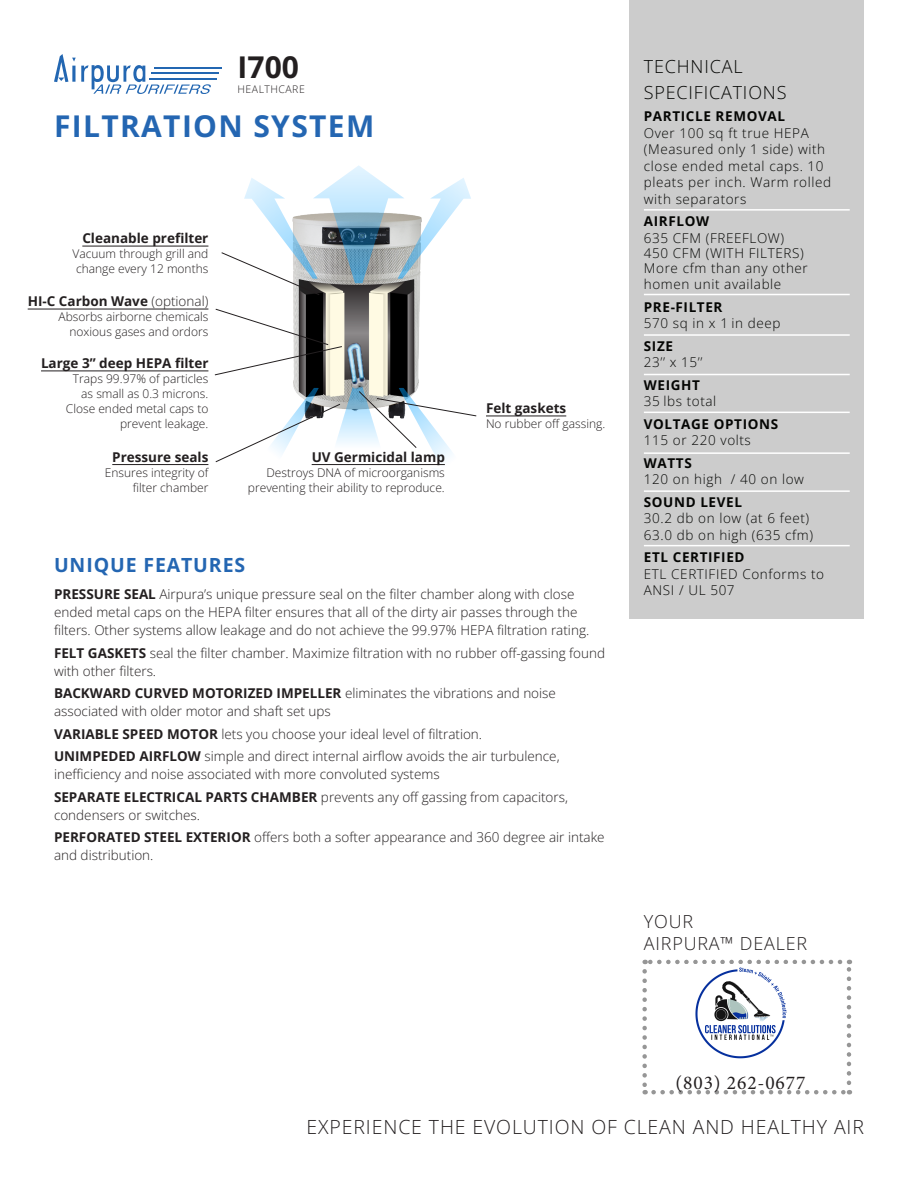
<style>
.page{position:relative;width:918px;height:1188px;background:#fff}
.page>*{position:absolute;margin:0;border:0;box-sizing:border-box;transform-origin:0 0}
.t1{font:700 30px "Open Sans";letter-spacing:.045em;color:#2466b2}
.t2{font:700 30px "Open Sans";color:#231f20}
.t3{font:300 19.5px "Open Sans";letter-spacing:.045em;color:#231f20}
.t4{font:700 19.5px "Open Sans";letter-spacing:.045em;color:#2466b2}
.t5{font:19.5px "Minion Pro";letter-spacing:.045em;color:#221e1f}
.t6{font:300 18px/25.5px "Open Sans";letter-spacing:.045em;color:#040503}
.t7{font:300 18px/22.5px "Open Sans";letter-spacing:.045em;color:#231f20}
.t8{font:300 13.5px/18px "Open Sans";color:#231f20}
.t9{font:300 13.5px/16.5px "Open Sans";letter-spacing:.045em;color:#040503}
.t10{font:700 13.5px "Open Sans";color:#231f20}
.t11{font:700 13.5px "Open Sans";letter-spacing:.045em;color:#040503}
.t12{font:300 12px/15px "Open Sans";color:#231f20;text-align:right}
.t13{font:300 10.5px "Open Sans";letter-spacing:.045em;color:#231f20}
.s1{font-weight:300}
.s2{font-weight:700}
</style>
<div class="page">
<img style="left:293px;top:296px;width:127px;height:87px">
<hr style="left:154px;top:67px;width:67px;height:2px;background:#2367b2">
<hr style="left:152px;top:72px;width:67px;height:2px;background:#2367b2">
<hr style="left:149px;top:78px;width:67px;height:1px;background:#2367b2">
<svg style="left:54px;top:54px;width:157px;height:40px"></svg>
<hr style="left:82px;top:246px;width:126px;height:1px;background:#231f20">
<hr style="left:28px;top:309px;width:180px;height:1px;background:#231f20">
<hr style="left:41px;top:371px;width:167px;height:1px;background:#231f20">
<hr style="left:486px;top:416px;width:80px;height:1px;background:#231f20">
<hr style="left:112px;top:464px;width:96px;height:1px;background:#231f20">
<div style="left:630px;top:0;width:234px;height:619px;background:#ccc"></div>
<svg style="left:642px;top:971px;width:5px;height:123px"></svg>
<svg style="left:654px;top:1090px;width:196px;height:4px"></svg>
<svg style="left:847px;top:960px;width:4px;height:123px"></svg>
<svg style="left:645px;top:960px;width:195px;height:4px"></svg>
<hr style="left:644px;top:209px;width:206px;height:2px;background:#fff">
<hr style="left:644px;top:294px;width:206px;height:1px;background:#fff">
<hr style="left:644px;top:334px;width:206px;height:2px;background:#fff">
<hr style="left:644px;top:374px;width:206px;height:1px;background:#fff">
<hr style="left:644px;top:412px;width:206px;height:1px;background:#fff">
<hr style="left:644px;top:452px;width:206px;height:2px;background:#fff">
<hr style="left:644px;top:490px;width:206px;height:2px;background:#fff">
<hr style="left:644px;top:545px;width:206px;height:1px;background:#fff">
<svg style="left:221px;top:165px;width:250px;height:131px"></svg>
<svg style="left:214px;top:308px;width:129px;height:68px"></svg>
<svg style="left:215px;top:383px;width:262px;height:83px"></svg>
<hr style="left:312px;top:464px;width:133px;height:1px;background:#231f20">
<img style="left:341px;top:338px;width:32px;height:55px">
<img style="left:695px;top:967px;width:92px;height:92px">
<p class="t2" style="left:238px;top:47px;width:63px">I700</p>
<p class="t13" style="left:238px;top:82px;width:69px">HEALTHCARE</p>
<p class="t1" style="left:54px;top:105px;width:322px">FILTRATION SYSTEM</p>
<p class="t10" style="left:82px;top:229px;width:128px">Cleanable prefilter</p>
<p class="t12" style="left:73px;top:246px;width:137px;text-align:left">Vacuum through grill and change every 12 months</p>
<p class="t10" style="left:28px;top:292px;width:182px">HI-C Carbon Wave <span class="s1">(optional)</span></p>
<p class="t12" style="left:59px;top:309px;width:151px">Absorbs airborne chemicals noxious gases and ordors</p>
<p class="t10" style="left:41px;top:354px;width:169px">Large 3” deep HEPA filter</p>
<p class="t12" style="left:73px;top:371px;width:137px">Traps 99.97% of particles</p>
<p class="t12" style="left:81px;top:386px;width:129px">as small as 0.3 microns.</p>
<p class="t12" style="left:66px;top:401px;width:144px">Close ended metal caps to prevent leakage.</p>
<p class="t10" style="left:486px;top:399px;width:82px">Felt gaskets</p>
<p class="t12" style="left:486px;top:416px;width:121px">No rubber off gassing.</p>
<p class="t10" style="left:112px;top:447px;width:98px">Pressure seals</p>
<p class="t12" style="left:105px;top:464px;width:105px">Ensures integrity of filter chamber</p>
<p class="t10" style="left:312px;top:447px;width:135px">UV Germicidal lamp</p>
<p class="t12" style="left:248px;top:464px;width:198px">Destroys DNA of microorganisms preventing their ability to reproduce.</p>
<p class="t4" style="left:54px;top:551px;width:193px">UNIQUE FEATURES</p>
<p class="t8" style="left:54px;top:585px;width:537px"><span class="s2">PRESSURE SEAL</span> Airpura’s unique pressure seal on the filter chamber along with close ended metal caps on the HEPA filter ensures that all of the dirty air passes through the filters. Other systems allow leakage and do not achieve the 99.97% HEPA filtration rating.</p>
<p class="t8" style="left:54px;top:644px;width:553px"><span class="s2">FELT GASKETS</span> seal the filter chamber. Maximize filtration with no rubber off-gassing found with other filters.</p>
<p class="t8" style="left:54px;top:684px;width:503px"><span class="s2">BACKWARD CURVED MOTORIZED IMPELLER</span> eliminates the vibrations and noise associated with older motor and shaft set ups</p>
<p class="t8" style="left:54px;top:725px;width:430px"><span class="s2">VARIABLE SPEED MOTOR</span> lets you choose your ideal level of filtration.</p>
<p class="t8" style="left:54px;top:747px;width:507px"><span class="s2">UNIMPEDED AIRFLOW</span> simple and direct internal airflow avoids the air turbulence, inefficiency and noise associated with more convoluted systems</p>
<p class="t8" style="left:54px;top:788px;width:515px"><span class="s2">SEPARATE ELECTRICAL PARTS CHAMBER</span> prevents any off gassing from capacitors, condensers or switches.</p>
<p class="t8" style="left:54px;top:828px;width:552px"><span class="s2">PERFORATED STEEL EXTERIOR</span> offers both a softer appearance and 360 degree air intake and distribution.</p>
<p class="t6" style="left:644px;top:54px;width:144px">TECHNICAL<br>SPECIFICATIONS</p>
<p class="t11" style="left:644px;top:107px;width:143px">PARTICLE REMOVAL</p>
<p class="t9" style="left:644px;top:124px;width:189px">Over 100 sq ft true HEPA (Measured only 1 side) with close ended metal caps. 10 pleats per inch. Warm rolled with separators</p>
<p class="t11" style="left:644px;top:212px;width:67px">AIRFLOW</p>
<p class="t9" style="left:644px;top:229px;width:142px">635 CFM (FREEFLOW)</p>
<p class="t9" style="left:644px;top:244px;width:161px">450 CFM (WITH FILTERS)</p>
<p class="t9" style="left:644px;top:259px;width:165px">More cfm than any other homen unit available</p>
<p class="t11" style="left:644px;top:298px;width:80px">PRE-FILTER</p>
<p class="t9" style="left:644px;top:315px;width:138px">570 sq in x 1 in deep</p>
<p class="t11" style="left:644px;top:337px;width:31px">SIZE</p>
<p class="t9" style="left:644px;top:354px;width:60px">23’’ x 15’’</p>
<p class="t11" style="left:644px;top:376px;width:58px">WEIGHT</p>
<p class="t9" style="left:644px;top:393px;width:74px">35 lbs total</p>
<p class="t11" style="left:644px;top:415px;width:136px">VOLTAGE OPTIONS</p>
<p class="t9" style="left:644px;top:432px;width:109px">115 or 220 volts</p>
<p class="t9" style="left:644px;top:454px;width:162px"><span class="s2">WATTS<br></span>120 on high / 40 on low</p>
<p class="t9" style="left:644px;top:493px;width:167px"><span class="s2">SOUND LEVEL<br></span>30.2 db on low (at 6 feet)</p>
<p class="t9" style="left:644px;top:526px;width:171px">63.0 db on high (635 cfm)</p>
<p class="t9" style="left:644px;top:549px;width:182px"><span class="s2">ETL CERTIFIED<br></span>ETL CERTIFIED Conforms to<br>ANSI / UL 507</p>
<p class="t7" style="left:644px;top:909px;width:165px">YOUR<br>AIRPURA™ DEALER</p>
<h2 class="t5" style="left:676px;top:1070px;width:131px">(803) 262-0677</h2>
<p class="t3" style="left:307px;top:1113px;width:559px">EXPERIENCE THE EVOLUTION OF CLEAN AND HEALTHY AIR</p>
</div>
